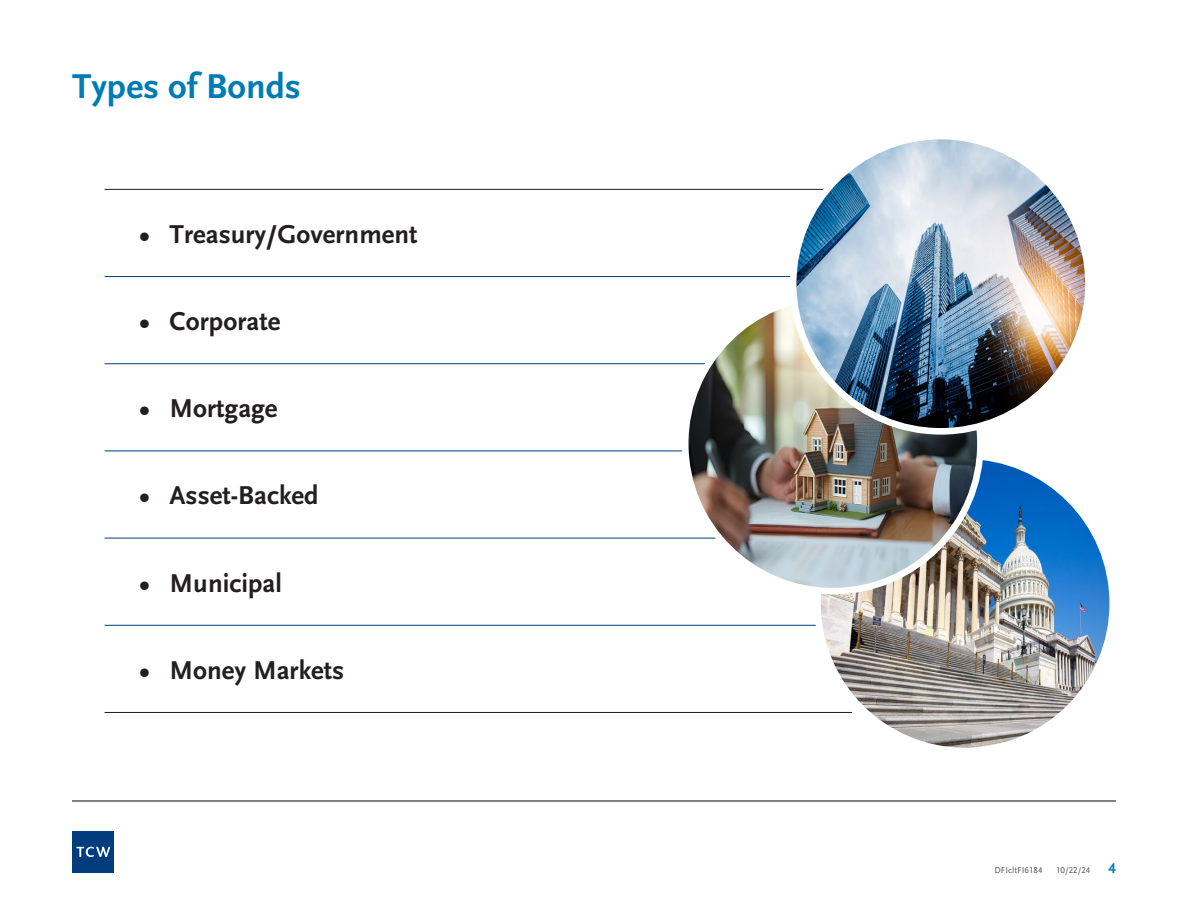
<style>
.page{position:relative;width:1188px;height:918px;background:#fff}
.page>*{position:absolute;margin:0;border:0;box-sizing:border-box;transform-origin:0 0}
.Subhead{font:36px "Scala Sans Bold LF";color:#007cb4}
.Subhead-2{font:27px "Scala Sans Bold LF";color:#231f20}
.t1{font:9px "Scala Sans Regular LF";color:#57585a}
.s1{font-family:"Scala Sans Bold LF";font-size:15px;color:#007cb4}
</style>
<div class="page">
<hr style="left:72px;top:800px;width:1044px;height:2px;background:#231f20">
<div style="left:72px;top:831px;width:42px;height:42px;background:#013d7d"></div>
<svg style="left:76px;top:847px;width:34px;height:10px"></svg>
<hr style="left:105px;top:276px;width:747px;height:1px;background:#013d7d">
<hr style="left:105px;top:363px;width:747px;height:1px;background:#013d7d">
<hr style="left:105px;top:451px;width:747px;height:1px;background:#013d7d">
<hr style="left:105px;top:538px;width:747px;height:1px;background:#013d7d">
<hr style="left:105px;top:625px;width:747px;height:1px;background:#013d7d">
<hr style="left:105px;top:189px;width:747px;height:1px;background:#231f20">
<hr style="left:105px;top:712px;width:747px;height:1px;background:#231f20">
<img style="left:818px;top:456px;width:295px;height:295px;border-radius:148px">
<img style="left:685px;top:296px;width:295px;height:295px;border-radius:148px">
<img style="left:793px;top:136px;width:295px;height:295px;border-radius:148px">
<div style="left:790px;top:133px;width:302px;height:302px;border:7px solid #fff;border-radius:50%"></div>
<p class="Subhead" style="left:72px;top:67px;width:230px">Types of Bonds</p>
<p class="Subhead-2" style="left:140px;top:220px;width:279px">• Treasury/Government</p>
<p class="Subhead-2" style="left:140px;top:307px;width:142px">• Corporate</p>
<p class="Subhead-2" style="left:140px;top:394px;width:139px">• Mortgage</p>
<p class="Subhead-2" style="left:140px;top:481px;width:180px">• Asset-Backed</p>
<p class="Subhead-2" style="left:140px;top:568px;width:144px">• Municipal</p>
<p class="Subhead-2" style="left:140px;top:655px;width:206px">• Money Markets</p>
<p class="t1" style="left:995px;top:865px;width:50px">DFIcltFI6184</p>
<p class="t1" style="left:1056px;top:865px;width:61px">10/22/24 <span class="s1">4</span></p>
</div>
